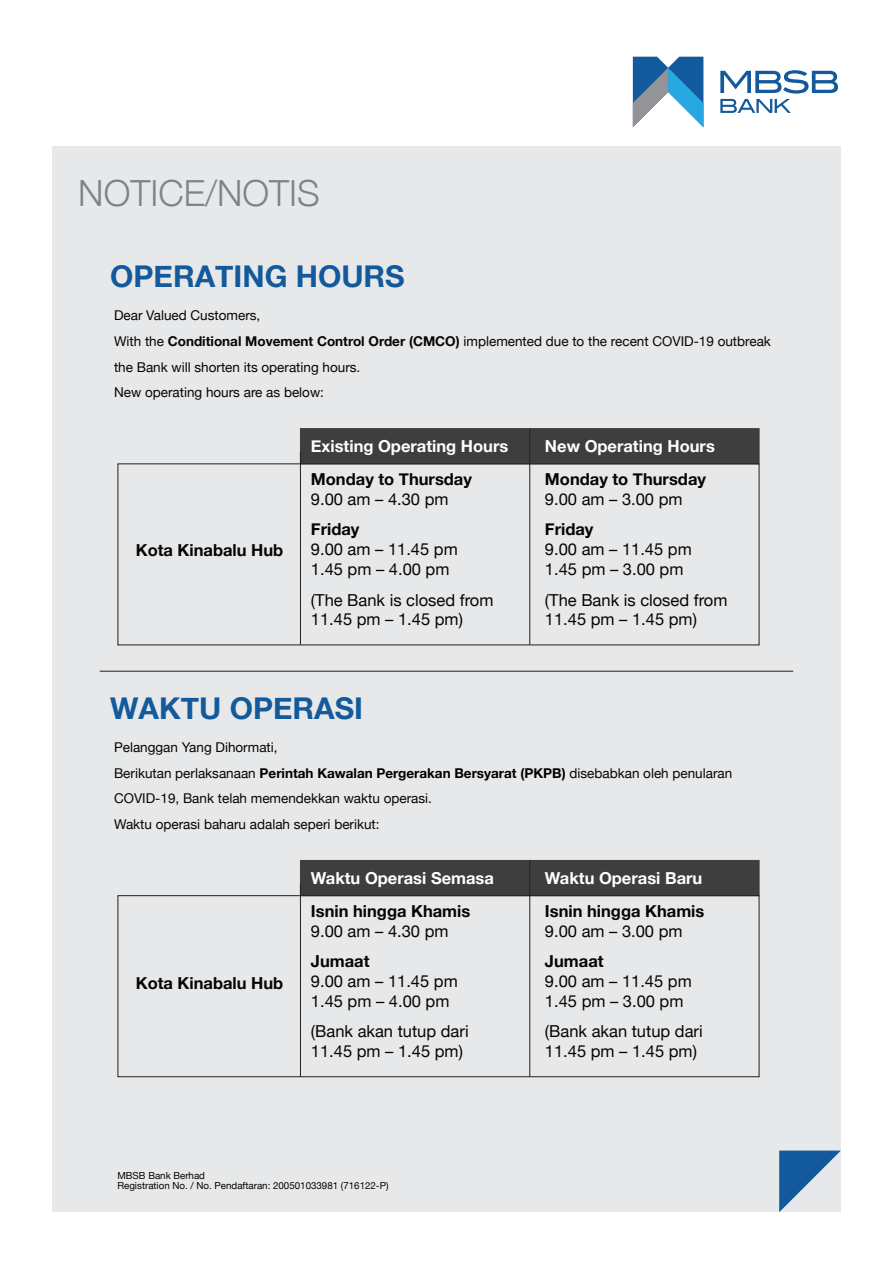
<style>
.page{position:relative;width:893px;height:1263px;background:#fff}
.page>*{position:absolute;margin:0;border:0;box-sizing:border-box;transform-origin:0 0}
.t1{font:300 36px "Helvetica Neue";color:#808284}
.t2{font:700 30px "Helvetica Neue";color:#125a9c}
.t3{font:16.5px/19.8px "Helvetica Neue";color:#050504}
.t4{font:700 16.5px "Helvetica Neue";color:#050504}
.t5{font:700 16.5px "Helvetica Neue";color:#fff}
.t6{font:13.5px/25.8px "Helvetica Neue";color:#050504}
.t7{font:9.75px/9.9px "Helvetica Neue";color:#050504}
.s1{font-weight:700}
.s2{font-weight:700;color:#000001}
</style>
<div class="page">
<div style="left:52px;top:147px;width:789px;height:1065px;background:#e7e8e9"></div>
<svg style="left:720px;top:70px;width:118px;height:43px"></svg>
<svg style="left:633px;top:57px;width:70px;height:70px"></svg>
<svg style="left:779px;top:1150px;width:62px;height:62px"></svg>
<div style="left:300px;top:428px;width:459px;height:36px;background:#3e3e3f;border:1px solid #3e3e3f"></div>
<hr style="left:300px;top:452px;width:1px;height:193px;background:#231f20">
<hr style="left:529px;top:429px;width:1px;height:216px;background:#231f20">
<div style="left:300px;top:860px;width:459px;height:36px;background:#3e3e3f"></div>
<div style="left:118px;top:895px;width:641px;height:182px;border:1px solid #231f20"></div>
<hr style="left:300px;top:884px;width:1px;height:193px;background:#231f20">
<hr style="left:529px;top:860px;width:1px;height:217px;background:#231f20">
<hr style="left:100px;top:671px;width:693px;height:1px;background:#231f20">
<h1 class="t1" style="left:78px;top:164px;width:243px">NOTICE/NOTIS</h1>
<h2 class="t2" style="left:110px;top:253px;width:296px">OPERATING HOURS</h2>
<p class="t6" style="left:114px;top:303px;width:658px">Dear Valued Customers,<br>With the <span class="s1">Conditional Movement Control Order (CMCO)</span> implemented due to the recent COVID-19 outbreak the Bank will shorten its operating hours.<br>New operating hours are as below:</p>
<p class="t4" style="left:136px;top:538px;width:149px">Kota Kinabalu Hub</p>
<p class="t5" style="left:311px;top:433px;width:199px">Existing Operating Hours</p>
<p class="t4" style="left:311px;top:466px;width:163px">Monday to Thursday</p>
<p class="t3" style="left:311px;top:490px;width:139px">9.00 am – 4.30 pm</p>
<p class="t4" style="left:311px;top:517px;width:50px">Friday</p>
<p class="t3" style="left:311px;top:540px;width:148px">9.00 am – 11.45 pm<br>1.45 pm – 4.00 pm</p>
<p class="t3" style="left:311px;top:591px;width:184px">(The Bank is closed from<br>11.45 pm – 1.45 pm)</p>
<p class="t5" style="left:545px;top:433px;width:171px">New Operating Hours</p>
<p class="t4" style="left:545px;top:466px;width:163px">Monday to Thursday</p>
<p class="t3" style="left:545px;top:490px;width:139px">9.00 am – 3.00 pm</p>
<p class="t4" style="left:545px;top:517px;width:50px">Friday</p>
<p class="t3" style="left:545px;top:540px;width:148px">9.00 am – 11.45 pm<br>1.45 pm – 3.00 pm</p>
<p class="t3" style="left:545px;top:591px;width:184px">(The Bank is closed from<br>11.45 pm – 1.45 pm)</p>
<h2 class="t2" style="left:110px;top:684px;width:254px">WAKTU OPERASI</h2>
<p class="t6" style="left:114px;top:735px;width:620px">Pelanggan Yang Dihormati,<br>Berikutan perlaksanaan <span class="s2">Perintah Kawalan Pergerakan Bersyarat (PKPB)</span> disebabkan oleh penularan COVID-19, Bank telah memendekkan waktu operasi.<br>Waktu operasi baharu adalah seperi berikut:</p>
<p class="t4" style="left:136px;top:970px;width:149px">Kota Kinabalu Hub</p>
<p class="t5" style="left:311px;top:865px;width:185px">Waktu Operasi Semasa</p>
<p class="t4" style="left:311px;top:898px;width:161px">Isnin hingga Khamis</p>
<p class="t3" style="left:311px;top:922px;width:139px">9.00 am – 4.30 pm</p>
<p class="t4" style="left:311px;top:948px;width:60px">Jumaat</p>
<p class="t3" style="left:311px;top:972px;width:148px">9.00 am – 11.45 pm<br>1.45 pm – 4.00 pm</p>
<p class="t3" style="left:311px;top:1022px;width:159px">(Bank akan tutup dari<br>11.45 pm – 1.45 pm)</p>
<p class="t7" style="left:117px;top:1171px;width:273px">MBSB Bank Berhad<br>Registration No. / No. Pendaftaran: 200501033981 (716122-P)</p>
<p class="t5" style="left:545px;top:865px;width:159px">Waktu Operasi Baru</p>
<p class="t4" style="left:545px;top:898px;width:161px">Isnin hingga Khamis</p>
<p class="t3" style="left:545px;top:922px;width:139px">9.00 am – 3.00 pm</p>
<p class="t4" style="left:545px;top:948px;width:60px">Jumaat</p>
<p class="t3" style="left:545px;top:972px;width:148px">9.00 am – 11.45 pm<br>1.45 pm – 3.00 pm</p>
<p class="t3" style="left:545px;top:1022px;width:159px">(Bank akan tutup dari<br>11.45 pm – 1.45 pm)</p>
</div>
